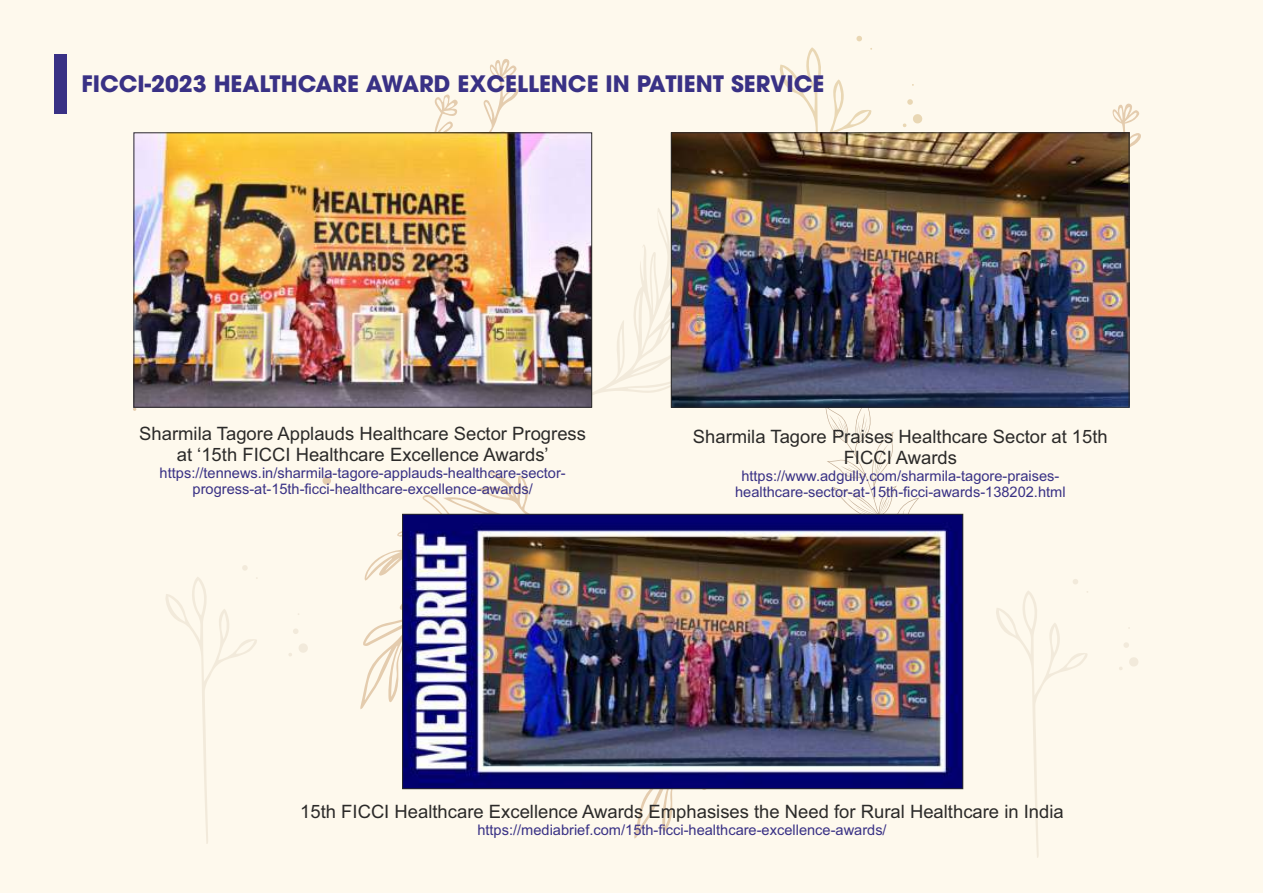
<style>
.page{position:relative;width:1263px;height:893px;background:#fef9ed}
.page>*{position:absolute;margin:0;border:0;box-sizing:border-box;transform-origin:0 0}
.t1{font:700 22.5px "Avant Garde LT";color:#393185}
.t2{font:18.45px/20.5px "Arial";color:#2b2a29;text-align:center}
.t3{font:14.55px/16.4px "Arial";color:#393185;text-align:center}
</style>
<div class="page">
<svg style="left:360px;top:472px;width:196px;height:237px"></svg>
<div style="left:322px;top:476px;width:9px;height:9px;background:#ca9f70;border-radius:50%;opacity:.5"></div>
<svg style="left:907px;top:99px;width:6px;height:6px"></svg>
<svg style="left:903px;top:114px;width:20px;height:13px"></svg>
<svg style="left:780px;top:36px;width:92px;height:96px"></svg>
<svg style="left:825px;top:408px;width:94px;height:106px"></svg>
<svg style="left:1112px;top:104px;width:29px;height:253px"></svg>
<svg style="left:592px;top:208px;width:79px;height:194px"></svg>
<svg style="left:293px;top:629px;width:5px;height:5px"></svg>
<svg style="left:299px;top:643px;width:9px;height:10px"></svg>
<svg style="left:165px;top:565px;width:93px;height:279px"></svg>
<svg style="left:634px;top:789px;width:196px;height:50px"></svg>
<svg style="left:434px;top:59px;width:85px;height:73px"></svg>
<svg style="left:1124px;top:642px;width:5px;height:6px"></svg>
<svg style="left:1119px;top:657px;width:19px;height:13px"></svg>
<svg style="left:996px;top:579px;width:92px;height:279px"></svg>
<div style="left:54px;top:54px;width:12px;height:60px;background:#393185"></div>
<img style="left:135px;top:134px;width:455px;height:272px">
<div style="left:133px;top:132px;width:459px;height:276px;border:1px solid #2b2a29"></div>
<img style="left:673px;top:134px;width:454px;height:272px">
<div style="left:671px;top:132px;width:458px;height:276px;border:1px solid #2b2a29"></div>
<img style="left:404px;top:516px;width:557px;height:271px">
<div style="left:402px;top:514px;width:561px;height:275px;border:1px solid #2b2a29"></div>
<h1 class="t1" style="left:81px;top:76px;width:744px">FICCI-2023 HEALTHCARE AWARD EXCELLENCE IN PATIENT SERVICE</h1>
<p class="t2" style="left:139px;top:425px;width:448px">Sharmila Tagore Applauds Healthcare Sector Progress at ‘15th FICCI Healthcare Excellence Awards’</p>
<p class="t3" style="left:160px;top:466px;width:408px">https://tennews.in/sharmila-tagore-applauds-healthcare-sector&shy;progress-at-15th-ficci-healthcare-excellence-awards/</p>
<p class="t2" style="left:693px;top:428px;width:416px">Sharmila Tagore Praises Healthcare Sector at 15th<br>FICCI Awards</p>
<p class="t3" style="left:735px;top:469px;width:332px">https://www.adgully.com/sharmila-tagore-praises&shy;healthcare-sector-at-15th-ficci-awards-138202.html</p>
<p class="t2" style="left:300px;top:803px;width:765px">15th FICCI Healthcare Excellence Awards Emphasises the Need for Rural Healthcare in India</p>
<p class="t3" style="left:477px;top:823px;width:411px">https://mediabrief.com/15th-ficci-healthcare-excellence-awards/</p>
</div>
